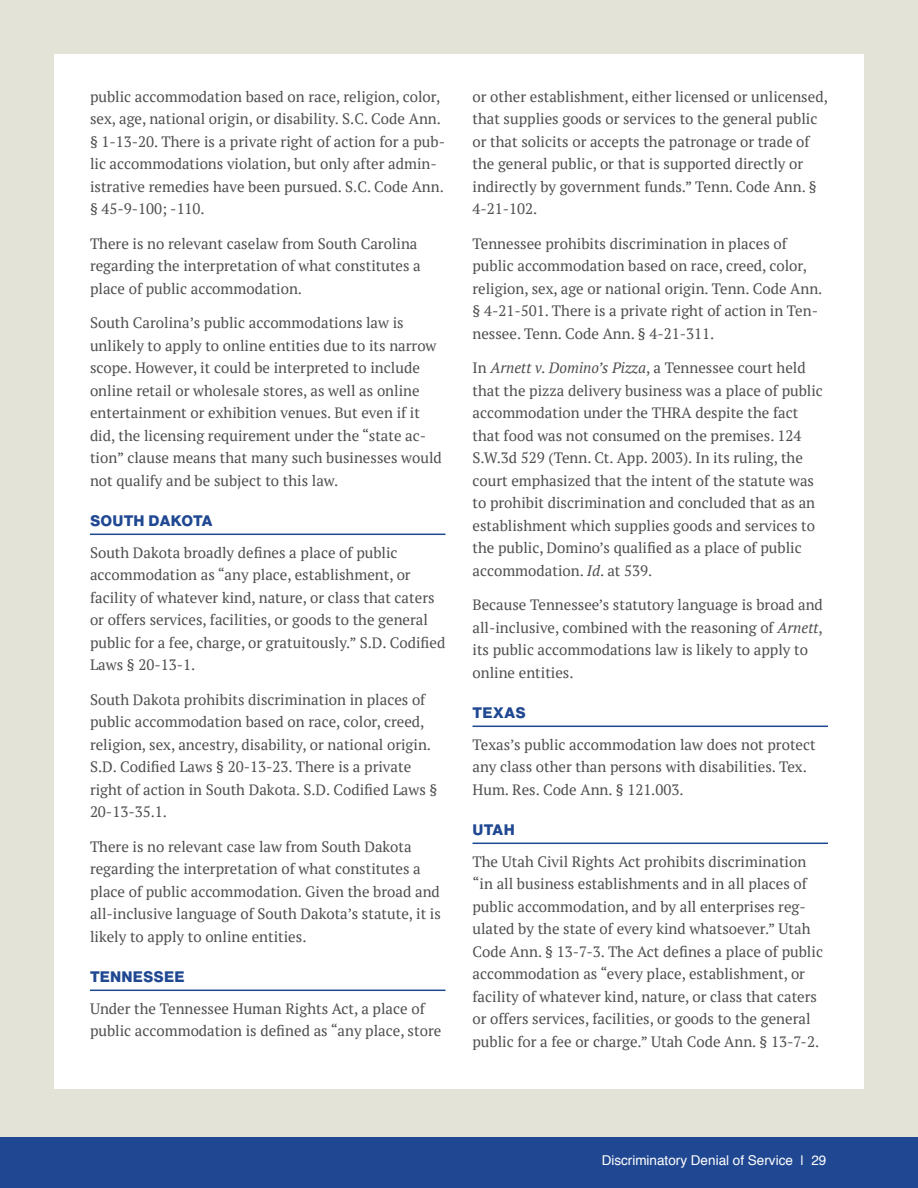
<style>
.page{position:relative;width:918px;height:1188px;background:#e3e3d8}
.page>*{position:absolute;margin:0;border:0;box-sizing:border-box;transform-origin:0 0}
.t1{font:15px/22.5px "PT Serif";color:#4f4f51}
.t2{font:800 15px "Helvetica Now Text";letter-spacing:.01em;color:#204892}
.t3{font:13.5px "Helvetica";color:#fff}
.s1{font-style:italic}
</style>
<div class="page">
<div style="left:0;top:1138px;width:918px;height:50px;background:#204892"></div>
<div style="left:54px;top:54px;width:810px;height:1035px;background:#fff"></div>
<hr style="left:90px;top:534px;width:356px;height:1px;background:#204892">
<hr style="left:90px;top:990px;width:356px;height:1px;background:#204892">
<hr style="left:472px;top:726px;width:356px;height:1px;background:#204892">
<hr style="left:472px;top:843px;width:356px;height:1px;background:#204892">
<p class="t1" style="left:90px;top:85px;width:357px">public accommodation based on race, religion, color, sex, age, national origin, or disability. S.C. Code Ann. § 1-13-20. There is a private right of action for a pub&shy;lic accommodations violation, but only after admin&shy;istrative remedies have been pursued. S.C. Code Ann. § 45-9-100; -110.</p>
<p class="t1" style="left:90px;top:232px;width:332px">There is no relevant caselaw from South Carolina regarding the interpretation of what constitutes a place of public accommodation.</p>
<p class="t1" style="left:90px;top:311px;width:353px">South Carolina’s public accommodations law is unlikely to apply to online entities due to its narrow scope. However, it could be interpreted to include online retail or wholesale stores, as well as online entertainment or exhibition venues. But even if it did, the licensing requirement under the “state ac&shy;tion” clause means that many such businesses would not qualify and be subject to this law.</p>
<p class="t2" style="left:90px;top:509px;width:124px">SOUTH DAKOTA</p>
<p class="t1" style="left:90px;top:541px;width:357px">South Dakota broadly defines a place of public accommodation as “any place, establishment, or facility of whatever kind, nature, or class that caters or offers services, facilities, or goods to the general public for a fee, charge, or gratuitously.” S.D. Codified Laws § 20-13-1.</p>
<p class="t1" style="left:90px;top:688px;width:349px">South Dakota prohibits discrimination in places of public accommodation based on race, color, creed, religion, sex, ancestry, disability, or national origin.<br>S.D. Codified Laws § 20-13-23. There is a private right of action in South Dakota. S.D. Codified Laws § 20-13-35.1.</p>
<p class="t1" style="left:90px;top:835px;width:352px">There is no relevant case law from South Dakota regarding the interpretation of what constitutes a place of public accommodation. Given the broad and all-inclusive language of South Dakota’s statute, it is likely to apply to online entities.</p>
<p class="t2" style="left:90px;top:965px;width:96px">TENNESSEE</p>
<p class="t1" style="left:90px;top:997px;width:353px">Under the Tennessee Human Rights Act, a place of public accommodation is defined as “any place, store</p>
<p class="t1" style="left:472px;top:85px;width:357px">or other establishment, either licensed or unlicensed, that supplies goods or services to the general public or that solicits or accepts the patronage or trade of the general public, or that is supported directly or indirectly by government funds.” Tenn. Code Ann. § 4-21-102.</p>
<p class="t1" style="left:472px;top:232px;width:351px">Tennessee prohibits discrimination in places of public accommodation based on race, creed, color, religion, sex, age or national origin. Tenn. Code Ann. § 4-21-501. There is a private right of action in Ten&shy;nessee. Tenn. Code Ann. § 4-21-311.</p>
<p class="t1" style="left:472px;top:356px;width:352px">In <span class="s1">Arnett v. Domino’s Pizza</span>, a Tennessee court held that the pizza delivery business was a place of public accommodation under the THRA despite the fact that food was not consumed on the premises. 124<br>S.W.3d 529 (Tenn. Ct. App. 2003). In its ruling, the court emphasized that the intent of the statute was to prohibit discrimination and concluded that as an establishment which supplies goods and services to the public, Domino’s qualified as a place of public accommodation. <span class="s1">Id</span>. at 539.</p>
<p class="t1" style="left:472px;top:593px;width:352px">Because Tennessee’s statutory language is broad and all-inclusive, combined with the reasoning of <span class="s1">Arnett</span>, its public accommodations law is likely to apply to online entities.</p>
<p class="t2" style="left:473px;top:701px;width:55px">TEXAS</p>
<p class="t1" style="left:472px;top:733px;width:345px">Texas’s public accommodation law does not protect any class other than persons with disabilities. Tex.<br>Hum. Res. Code Ann. § 121.003.</p>
<p class="t2" style="left:473px;top:818px;width:44px">UTAH</p>
<p class="t1" style="left:472px;top:850px;width:352px">The Utah Civil Rights Act prohibits discrimination “in all business establishments and in all places of public accommodation, and by all enterprises reg&shy;ulated by the state of every kind whatsoever.” Utah Code Ann. § 13-7-3. The Act defines a place of public accommodation as “every place, establishment, or facility of whatever kind, nature, or class that caters or offers services, facilities, or goods to the general public for a fee or charge.” Utah Code Ann. § 13-7-2.</p>
<p class="t3" style="left:602px;top:1150px;width:226px">Discriminatory Denial of Service | 29</p>
</div>
